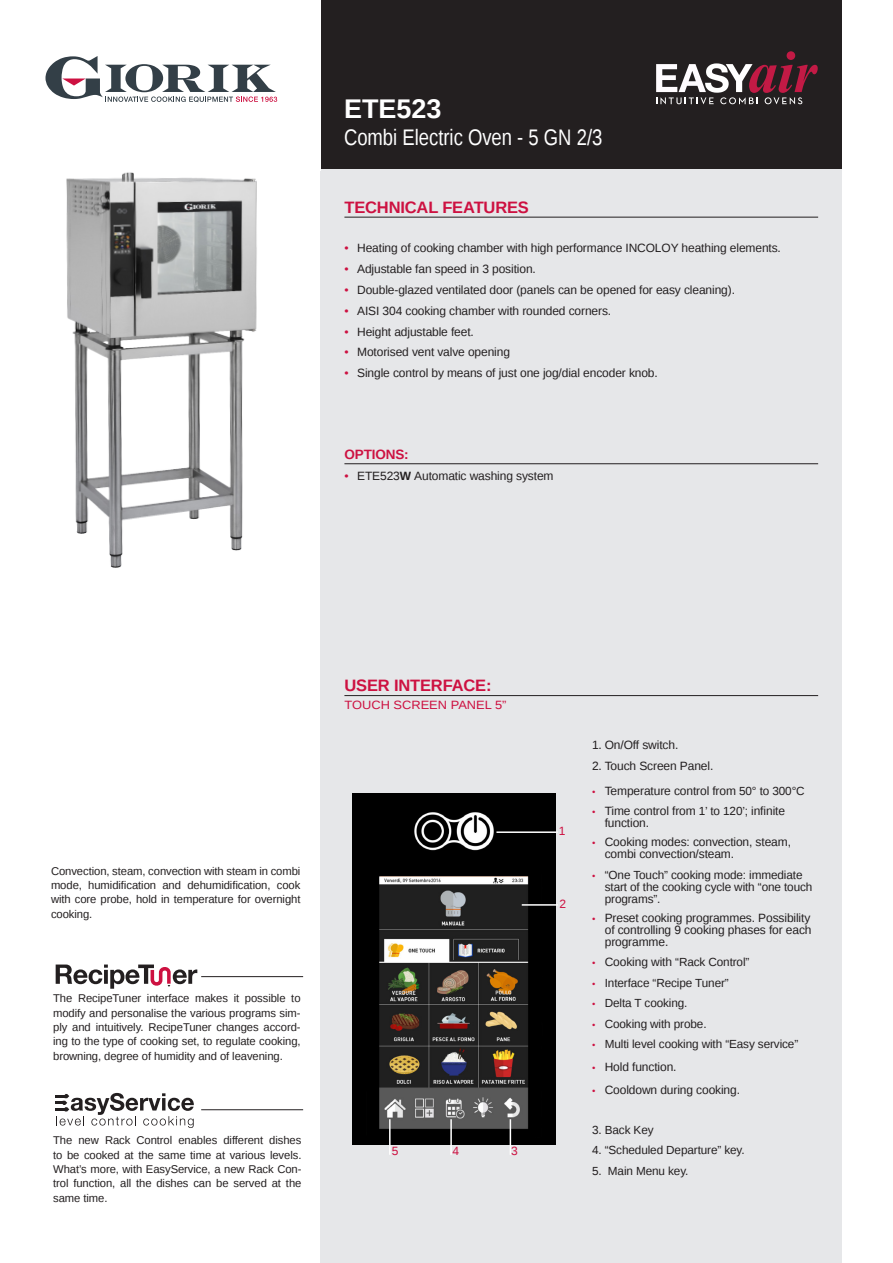
<style>
.page{position:relative;width:893px;height:1263px;background:#fff}
.page>*{position:absolute;margin:0;border:0;box-sizing:border-box;transform-origin:0 0}
.CODICE{font:700 27px "Liberation Sans";color:#fff}
.CODICE-2{font:22.5px "Liberation Sans Narrow";color:#fff}
.Titolo-IT{font:700 16.5px "Liberation Sans";letter-spacing:-.01em;color:#cd1141}
.Titolo-IT-2{font:700 13.5px "Liberation Sans";letter-spacing:-.01em;color:#cd1141}
.Caratteristiche_-_IT{font:12px/12px "Liberation Sans";letter-spacing:-.01em;color:#231f20}
.Patent_testo_-_IT{font:12px "Liberation Sans";color:#cd1141;scale:1.07 1}
.Patent_testo_-_IT-2{font:12px "Liberation Sans";color:#cd1141}
.t1{font:11.7px/12px "Liberation Sans";letter-spacing:-.01em;color:#231f20}
.Patent_testo_-_IT-3{font:11.25px/14.4px "Liberation Sans";letter-spacing:-.005em;color:#231f20;text-align:justify}
.s1{color:#cd1141}
.s2{font-weight:700}
.s3{font-family:"Myriad Pro";color:#cd1141}
.s4{font-size:11.7px}
.s5{font-family:"Myriad Pro";font-size:12px;color:#cd1141}
.s6{font-size:12px}
</style>
<div class="page">
<svg style="left:45px;top:56px;width:232px;height:46px"></svg>
<div style="left:322px;top:0;width:520px;height:168px;background:#231f20"></div>
<svg style="left:656px;top:51px;width:162px;height:53px"></svg>
<div style="left:320px;top:171px;width:520px;height:1092px;background:#e6e7e9"></div>
<img style="left:66px;top:172px;width:191px;height:396px">
<hr style="left:344px;top:217px;width:474px;height:1px;background:#231f20">
<hr style="left:344px;top:463px;width:474px;height:1px;background:#231f20">
<img style="left:352px;top:793px;width:204px;height:351px">
<hr style="left:496px;top:831px;width:62px;height:2px;background:#fff">
<hr style="left:522px;top:904px;width:36px;height:2px;background:#fff">
<hr style="left:389px;top:1119px;width:2px;height:36px;background:#fff">
<hr style="left:450px;top:1119px;width:2px;height:36px;background:#fff">
<hr style="left:510px;top:1119px;width:1px;height:36px;background:#fff">
<hr style="left:201px;top:1109px;width:102px;height:1px;background:#231f20">
<hr style="left:201px;top:976px;width:102px;height:1px;background:#231f20">
<svg style="left:56px;top:964px;width:141px;height:25px"></svg>
<svg style="left:56px;top:1093px;width:138px;height:35px"></svg>
<hr style="left:344px;top:695px;width:474px;height:1px;background:#231f20">
<p class="CODICE" style="left:344px;top:90px;width:99px">ETE523</p>
<p class="CODICE-2" style="left:344px;top:124px;width:260px">Combi Electric Oven - 5 GN 2/3</p>
<p class="Titolo-IT" style="left:344px;top:196px;width:186px">TECHNICAL FEATURES</p>
<p class="Caratteristiche_-_IT" style="left:344px;top:243px;width:438px"><span class="s1">•</span> Heating of cooking chamber with high performance INCOLOY heathing elements.</p>
<p class="Caratteristiche_-_IT" style="left:344px;top:263px;width:193px"><span class="s1">•</span> Adjustable fan speed in 3 position.</p>
<p class="Caratteristiche_-_IT" style="left:344px;top:284px;width:392px"><span class="s1">•</span> Double-glazed ventilated door (panels can be opened for easy cleaning).</p>
<p class="Caratteristiche_-_IT" style="left:344px;top:305px;width:268px"><span class="s1">•</span> AISI 304 cooking chamber with rounded corners.</p>
<p class="Caratteristiche_-_IT" style="left:344px;top:326px;width:131px"><span class="s1">•</span> Height adjustable feet.</p>
<p class="Caratteristiche_-_IT" style="left:344px;top:347px;width:167px"><span class="s1">•</span> Motorised vent valve opening</p>
<p class="Caratteristiche_-_IT" style="left:344px;top:367px;width:315px"><span class="s1">•</span> Single control by means of just one jog/dial encoder knob.</p>
<p class="Titolo-IT-2" style="left:344px;top:445px;width:66px">OPTIONS:</p>
<p class="Caratteristiche_-_IT" style="left:344px;top:470px;width:211px"><span class="s1">•</span> ETE523<span class="s2">W</span> Automatic washing system</p>
<p class="Patent_testo_-_IT-3" style="left:51px;top:864px;width:251px">Convection, steam, convection with steam in combi mode, humidification and dehumidification, cook with core probe, hold in temperature for overnight cooking.</p>
<p class="Patent_testo_-_IT-3" style="left:53px;top:991px;width:249px">The RecipeTuner interface makes it possible to modify and personalise the various programs sim&shy;ply and intuitively. RecipeTuner changes accord&shy;ing to the type of cooking set, to regulate cooking, browning, degree of humidity and of leavening.</p>
<p class="Patent_testo_-_IT-3" style="left:53px;top:1133px;width:250px">The new Rack Control enables different dishes to be cooked at the same time at various levels.<br>What’s more, with EasyService, a new Rack Con&shy;trol function, all the dishes can be served at the same time.</p>
<p class="Titolo-IT" style="left:344px;top:674px;width:149px">USER INTERFACE:</p>
<p class="Patent_testo_-_IT" style="left:344px;top:698px;width:153px">TOUCH SCREEN PANEL 5”</p>
<p class="Patent_testo_-_IT-2" style="left:392px;top:1144px;width:8px">5</p>
<p class="Patent_testo_-_IT-2" style="left:453px;top:1144px;width:8px">4</p>
<p class="Patent_testo_-_IT-2" style="left:511px;top:1144px;width:8px">3</p>
<p class="Patent_testo_-_IT-2" style="left:559px;top:824px;width:8px">1</p>
<p class="Patent_testo_-_IT-2" style="left:559px;top:897px;width:8px">2</p>
<p class="Caratteristiche_-_IT" style="left:592px;top:740px;width:88px">1. On/Off switch.</p>
<p class="Caratteristiche_-_IT" style="left:592px;top:760px;width:123px">2. Touch Screen Panel.</p>
<p class="Caratteristiche_-_IT" style="left:592px;top:785px;width:214px"><span class="s3">•</span> Temperature control from <span class="s4">50° to 300°C</span></p>
<p class="Caratteristiche_-_IT" style="left:605px;top:805px;width:182px;text-indent:-13px"><span class="s3">•</span> Time control from <span class="s4">1’ to 120’; i</span>nfinite function.</p>
<p class="Caratteristiche_-_IT" style="left:605px;top:836px;width:188px;text-indent:-13px"><span class="s3">•</span> Cooking modes: convection, steam, combi convection/steam.</p>
<p class="t1" style="left:605px;top:869px;width:209px;text-indent:-13px"><span class="s3">•</span> “One Touch” cooking mode: immediate start of the cooking cycle with “one touch programs”.</p>
<p class="Caratteristiche_-_IT" style="left:605px;top:912px;width:208px;text-align:justify;text-indent:-13px"><span class="s3">•</span> Preset cooking programmes. Possibility of controlling 9 cooking phases for each programme.</p>
<p class="t1" style="left:592px;top:957px;width:159px"><span class="s5">•</span> <span class="s6">Cooking with</span> “Rack Control”</p>
<p class="t1" style="left:592px;top:977px;width:138px"><span class="s3">•</span> Interface “Recipe Tuner”</p>
<p class="t1" style="left:592px;top:998px;width:97px"><span class="s3">•</span> Delta T cooking.</p>
<p class="t1" style="left:592px;top:1018px;width:116px"><span class="s3">•</span> Cooking with probe.</p>
<p class="t1" style="left:592px;top:1039px;width:208px"><span class="s3">•</span> Multi level cooking with “Easy service”</p>
<p class="Caratteristiche_-_IT" style="left:592px;top:1061px;width:86px"><span class="s3">•</span> Hold function.</p>
<p class="Caratteristiche_-_IT" style="left:592px;top:1084px;width:150px"><span class="s3">•</span> Cooldown during cooking.</p>
<p class="t1" style="left:592px;top:1124px;width:63px">3. Back Key</p>
<p class="t1" style="left:592px;top:1144px;width:154px">4. “Scheduled Departure” key.</p>
<p class="t1" style="left:592px;top:1165px;width:98px">5. Main Menu key.</p>
</div>
